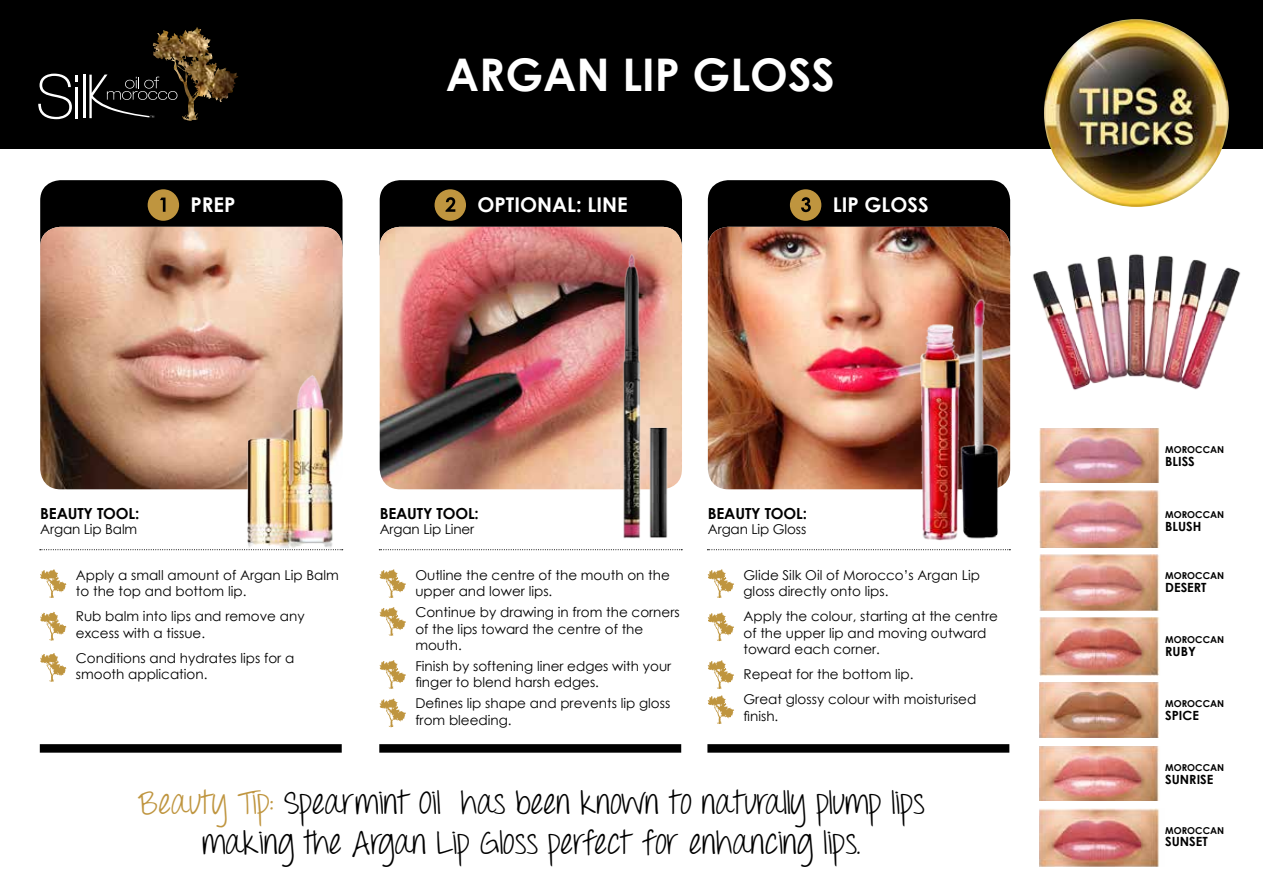
<style>
.page{position:relative;width:1263px;height:893px;background:#fff}
.page>*{position:absolute;margin:0;border:0;box-sizing:border-box;transform-origin:0 0}
.t1{font:700 45px "Century Gothic";color:#fff}
.t2{font:33px/39.6px "Throw My Hands Upinthe Air";color:#000;text-align:center}
.t3{font:700 20.25px "Century Gothic";color:#fff}
.t4{font:700 15.3px "Century Gothic";letter-spacing:-.01em;color:#000}
.t5{font:13.5px/16.5px "Century Gothic";color:#000}
.t6{font:700 12.6px "Century Gothic";color:#000}
.t7{font:700 9.45px "Century Gothic";color:#000}
.s1{color:#bf953f}
</style>
<div class="page">
<div style="left:0;top:0;width:1263px;height:148px;background:#000"></div>
<hr style="left:83px;top:75px;width:2px;height:43px;background:#fff">
<svg style="left:38px;top:74px;width:40px;height:45px"></svg>
<img style="left:153px;top:27px;width:59px;height:94px">
<svg style="left:89px;top:75px;width:88px;height:43px"></svg>
<img style="left:1044px;top:19px;width:185px;height:188px">
<div style="left:40px;top:180px;width:302px;height:94px;background:#000;border-radius:20px"></div>
<div style="left:148px;top:189px;width:31px;height:32px;background:#bf953f;border-radius:50%"></div>
<svg style="left:160px;top:198px;width:6px;height:14px"></svg>
<svg style="left:40px;top:569px;width:27px;height:29px"></svg>
<svg style="left:40px;top:612px;width:27px;height:29px"></svg>
<svg style="left:40px;top:653px;width:27px;height:29px"></svg>
<img style="left:40px;top:227px;width:302px;height:262px">
<svg style="left:40px;top:549px;width:144px;height:1px"></svg>
<div style="left:40px;top:744px;width:302px;height:9px;background:#000"></div>
<div style="left:380px;top:180px;width:302px;height:94px;background:#000;border-radius:20px"></div>
<div style="left:434px;top:189px;width:32px;height:32px;background:#bf953f;border-radius:50%"></div>
<svg style="left:445px;top:197px;width:10px;height:15px"></svg>
<svg style="left:380px;top:569px;width:26px;height:29px"></svg>
<svg style="left:380px;top:607px;width:26px;height:29px"></svg>
<svg style="left:380px;top:698px;width:26px;height:29px"></svg>
<svg style="left:380px;top:660px;width:26px;height:29px"></svg>
<img style="left:380px;top:227px;width:302px;height:262px">
<svg style="left:402px;top:549px;width:280px;height:1px"></svg>
<div style="left:379px;top:744px;width:302px;height:9px;background:#000"></div>
<div style="left:708px;top:180px;width:302px;height:94px;background:#000;border-radius:20px"></div>
<div style="left:790px;top:189px;width:31px;height:32px;background:#bf953f;border-radius:50%"></div>
<svg style="left:801px;top:197px;width:10px;height:15px"></svg>
<svg style="left:708px;top:569px;width:26px;height:29px"></svg>
<svg style="left:708px;top:612px;width:26px;height:29px"></svg>
<svg style="left:708px;top:660px;width:26px;height:29px"></svg>
<svg style="left:708px;top:695px;width:26px;height:29px"></svg>
<img style="left:708px;top:227px;width:302px;height:262px">
<svg style="left:707px;top:549px;width:303px;height:1px"></svg>
<div style="left:707px;top:744px;width:302px;height:9px;background:#000"></div>
<img style="left:619px;top:253px;width:50px;height:286px">
<img style="left:910px;top:295px;width:95px;height:246px">
<img style="left:1033px;top:254px;width:208px;height:136px">
<img style="left:1040px;top:490px;width:120px;height:58px">
<img style="left:1040px;top:555px;width:119px;height:56px">
<img style="left:1040px;top:428px;width:119px;height:54px">
<img style="left:1040px;top:618px;width:120px;height:57px">
<img style="left:1040px;top:809px;width:119px;height:57px">
<img style="left:1040px;top:683px;width:118px;height:55px">
<img style="left:1040px;top:747px;width:119px;height:54px">
<img style="left:184px;top:352px;width:218px;height:199px">
<h3 class="t3" style="left:190px;top:189px;width:47px">PREP</h3>
<h1 class="t1" style="left:446px;top:40px;width:390px">ARGAN LIP GLOSS</h1>
<h3 class="t3" style="left:477px;top:189px;width:152px">OPTIONAL: LINE</h3>
<h3 class="t3" style="left:833px;top:189px;width:97px">LIP GLOSS</h3>
<p class="t4" style="left:40px;top:502px;width:101px">BEAUTY TOOL:</p>
<p class="t5" style="left:40px;top:521px;width:99px">Argan Lip Balm</p>
<p class="t5" style="left:76px;top:567px;width:264px">Apply a small amount of Argan Lip Balm to the top and bottom lip.</p>
<p class="t5" style="left:76px;top:608px;width:230px">Rub balm into lips and remove any excess with a tissue.</p>
<p class="t5" style="left:76px;top:650px;width:220px">Conditions and hydrates lips for a smooth application.</p>
<p class="t4" style="left:380px;top:502px;width:101px">BEAUTY TOOL:</p>
<p class="t5" style="left:380px;top:521px;width:96px">Argan Lip Liner</p>
<p class="t5" style="left:415px;top:567px;width:256px">Outline the centre of the mouth on the upper and lower lips.</p>
<p class="t5" style="left:415px;top:604px;width:266px">Continue by drawing in from the corners of the lips toward the centre of the mouth.</p>
<p class="t5" style="left:415px;top:658px;width:257px">Finish by softening liner edges with your finger to blend harsh edges.</p>
<p class="t5" style="left:415px;top:695px;width:256px">Defines lip shape and prevents lip gloss from bleeding.</p>
<p class="t4" style="left:708px;top:502px;width:101px">BEAUTY TOOL:</p>
<p class="t5" style="left:708px;top:521px;width:100px">Argan Lip Gloss</p>
<p class="t5" style="left:743px;top:567px;width:238px">Glide Silk Oil of Morocco’s Argan Lip gloss directly onto lips.</p>
<p class="t5" style="left:743px;top:608px;width:256px">Apply the colour, starting at the centre of the upper lip and moving outward toward each corner.</p>
<p class="t5" style="left:743px;top:662px;width:234px;line-height:25px">Repeat for the bottom lip.<br>Great glossy colour with moisturised</p>
<p class="t5" style="left:743px;top:708px;width:36px">finish.</p>
<h2 class="t2" style="left:137px;top:786px;width:789px"><span class="s1">Beauty Tip:</span> Spearmint Oil has been known to naturally plump lips making the Argan Lip Gloss perfect for enhancing lips.</h2>
<p class="t7" style="left:1165px;top:443px;width:60px">MOROCCAN</p>
<p class="t6" style="left:1165px;top:452px;width:31px">BLISS</p>
<p class="t7" style="left:1165px;top:507px;width:60px">MOROCCAN</p>
<p class="t6" style="left:1165px;top:516px;width:38px">BLUSH</p>
<p class="t7" style="left:1165px;top:569px;width:60px">MOROCCAN</p>
<p class="t6" style="left:1165px;top:578px;width:43px">DESERT</p>
<p class="t7" style="left:1165px;top:632px;width:60px">MOROCCAN</p>
<p class="t6" style="left:1165px;top:642px;width:32px">RUBY</p>
<p class="t7" style="left:1165px;top:697px;width:60px">MOROCCAN</p>
<p class="t6" style="left:1165px;top:706px;width:35px">SPICE</p>
<p class="t7" style="left:1165px;top:760px;width:60px">MOROCCAN</p>
<p class="t6" style="left:1165px;top:770px;width:50px">SUNRISE</p>
<p class="t7" style="left:1165px;top:823px;width:60px">MOROCCAN</p>
<p class="t6" style="left:1165px;top:832px;width:44px">SUNSET</p>
</div>
